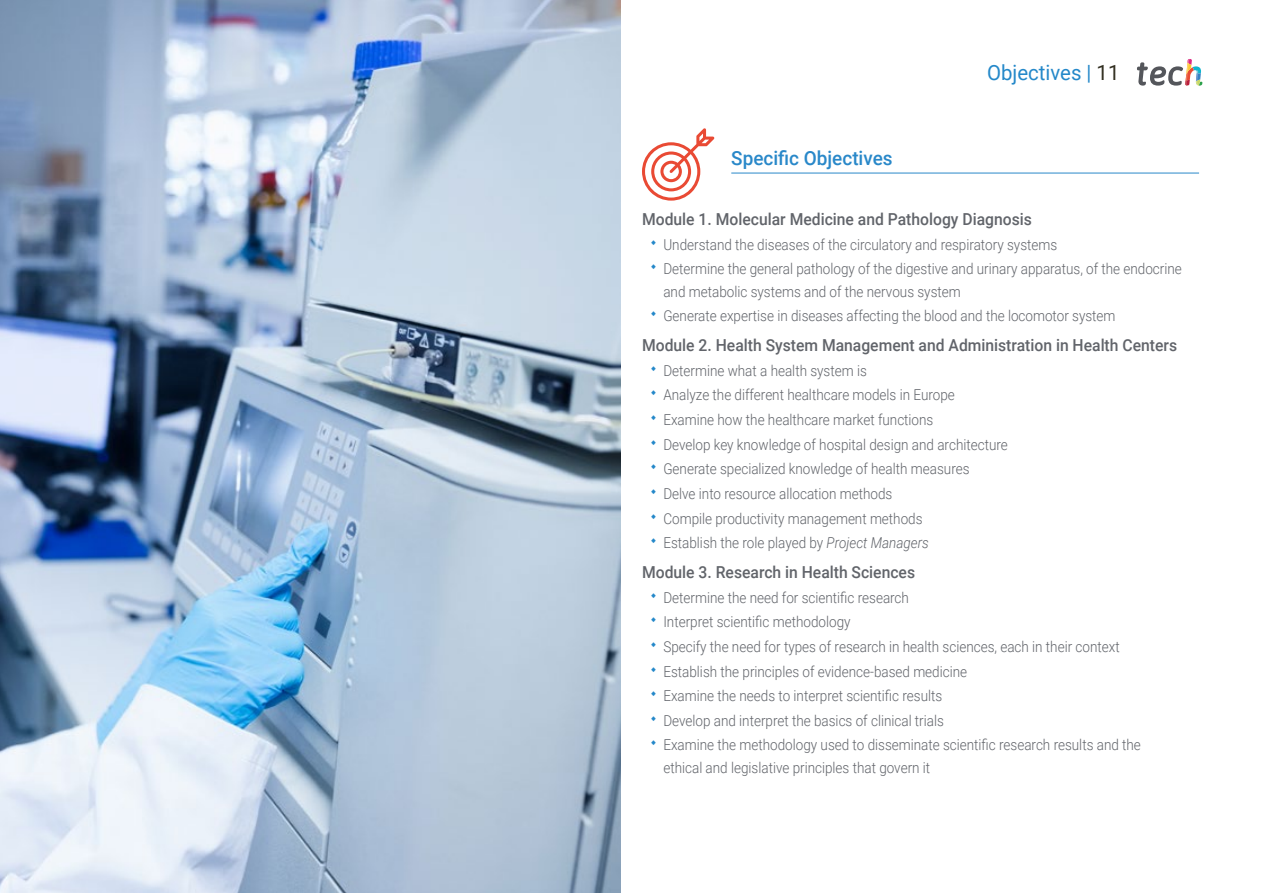
<style>
.page{position:relative;width:1263px;height:893px;background:#fff}
.page>*{position:absolute;margin:0;border:0;box-sizing:border-box;transform-origin:0 0}
.t1{font:21px "Roboto";color:#2488c9}
.t2{font:500 19.5px "Roboto";color:#2988c9}
.t3{font:500 16.5px "Roboto";color:#61646a;scale:.95 1}
.t4{font:300 15px/24.6px "Roboto";color:#61646a;scale:.9 1}
.s1{color:#312e20}
.s2{font-style:italic}
</style>
<div class="page">
<svg style="left:1137px;top:59px;width:65px;height:27px"></svg>
<img style="left:0;top:0;width:621px;height:893px">
<hr style="left:731px;top:173px;width:468px;height:1px;background:#2988c9">
<svg style="left:642px;top:128px;width:72px;height:73px"></svg>
<h2 class="t2" style="left:731px;top:144px;width:163px">Specific Objectives</h2>
<h1 class="t1" style="left:987px;top:57px;width:134px">Objectives | <span class="s1">11</span></h1>
<p class="t3" style="left:642px;top:207px;width:412px">Module 1. Molecular Medicine and Pathology Diagnosis</p>
<p class="t4" style="left:663px;top:231px;width:578px">Understand the diseases of the circulatory and respiratory systems<br>Determine the general pathology of the digestive and urinary apparatus, of the endocrine</p>
<p class="t4" style="left:663px;top:278px;width:504px">and metabolic systems and of the nervous system<br>Generate expertise in diseases affecting the blood and the locomotor system</p>
<p class="t3" style="left:642px;top:334px;width:565px">Module 2. Health System Management and Administration in Health Centers</p>
<p class="t4" style="left:663px;top:358px;width:384px">Determine what a health system is<br>Analyze the different healthcare models in Europe Examine how the healthcare market functions<br>Develop key knowledge of hospital design and architecture Generate specialized knowledge of health measures<br>Delve into resource allocation methods<br>Compile productivity management methods<br>Establish the role played by <span class="s2">Project Managers</span></p>
<p class="t3" style="left:642px;top:561px;width:289px">Module 3. Research in Health Sciences</p>
<p class="t4" style="left:663px;top:584px;width:532px">Determine the need for scientific research<br>Interpret scientific methodology<br>Specify the need for types of research in health sciences, each in their context Establish the principles of evidence-based medicine<br>Examine the needs to interpret scientific results<br>Develop and interpret the basics of clinical trials<br>Examine the methodology used to disseminate scientific research results and the</p>
<p class="t4" style="left:663px;top:755px;width:298px">ethical and legislative principles that govern it</p>
</div>
